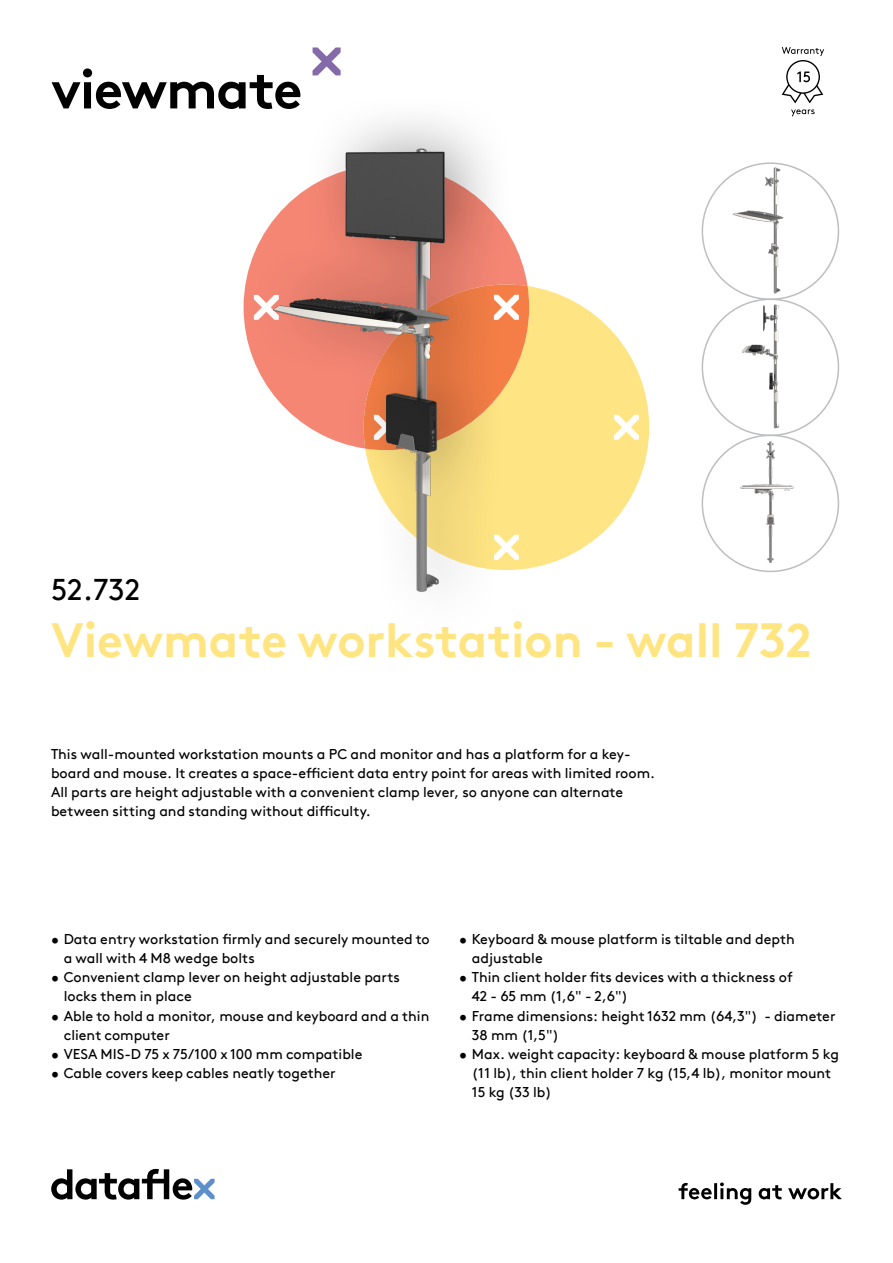
<style>
.page{position:relative;width:893px;height:1263px;background:#fff}
.page>*{position:absolute;margin:0;border:0;box-sizing:border-box;transform-origin:0 0}
.hoofdstuk{font:700 54px "Brown Pro TT";letter-spacing:-.02em;color:#000}
.productnaam{font:700 48px "Brown Pro TT";color:#ffe582}
.productnummer{font:30px "Brown Pro TT";color:#000}
.omschrijving{font:14.25px/19.2px "Brown Pro TT";color:#000}
</style>
<div class="page">
<svg style="left:641px;top:380px;width:8px;height:95px"></svg>
<svg style="left:51px;top:1169px;width:164px;height:30px"></svg>
<svg style="left:679px;top:1182px;width:163px;height:23px"></svg>
<svg style="left:313px;top:47px;width:28px;height:28px"></svg>
<img style="left:702px;top:163px;width:136px;height:136px;border-radius:68px">
<img style="left:702px;top:299px;width:136px;height:136px;border-radius:68px">
<img style="left:702px;top:435px;width:136px;height:136px;border-radius:68px">
<img style="left:243px;top:133px;width:398px;height:460px">
<svg style="left:782px;top:47px;width:42px;height:56px"></svg>
<svg style="left:791px;top:109px;width:24px;height:7px"></svg>
<p class="hoofdstuk" style="left:51px;top:46px;width:253px">viewmate</p>
<p class="productnummer" style="left:51px;top:566px;width:91px">52.732</p>
<p class="productnaam" style="left:51px;top:601px;width:762px">Viewmate workstation - wall 732</p>
<p class="omschrijving" style="left:51px;top:743px;width:605px">This wall-mounted workstation mounts a PC and monitor and has a platform for a key&shy;board and mouse. It creates a space-efficient data entry point for areas with limited room.<br>All parts are height adjustable with a convenient clamp lever, so anyone can alternate between sitting and standing without difficulty.</p>
<p class="omschrijving" style="left:64px;top:928px;width:368px;text-indent:-13px">• Data entry workstation firmly and securely mounted to a wall with 4 M8 wedge bolts</p>
<p class="omschrijving" style="left:64px;top:966px;width:338px;text-indent:-13px">• Convenient clamp lever on height adjustable parts locks them in place</p>
<p class="omschrijving" style="left:64px;top:1005px;width:367px;text-indent:-13px">• Able to hold a monitor, mouse and keyboard and a thin client computer</p>
<p class="omschrijving" style="left:51px;top:1043px;width:313px">• VESA MIS-D 75 x 75/100 x 100 mm compatible</p>
<p class="omschrijving" style="left:51px;top:1062px;width:286px">• Cable covers keep cables neatly together</p>
<p class="omschrijving" style="left:472px;top:928px;width:324px;text-indent:-13px">• Keyboard &amp; mouse platform is tiltable and depth adjustable</p>
<p class="omschrijving" style="left:472px;top:966px;width:322px;text-indent:-13px">• Thin client holder fits devices with a thickness of<br>42 - 65 mm (1,6" - 2,6")</p>
<p class="omschrijving" style="left:472px;top:1005px;width:365px;text-indent:-13px">• Frame dimensions: height 1632 mm (64,3") - diameter<br>38 mm (1,5")</p>
<p class="omschrijving" style="left:472px;top:1043px;width:369px;text-indent:-13px">• Max. weight capacity: keyboard &amp; mouse platform 5 kg (11 lb), thin client holder 7 kg (15,4 lb), monitor mount<br>15 kg (33 lb)</p>
</div>
